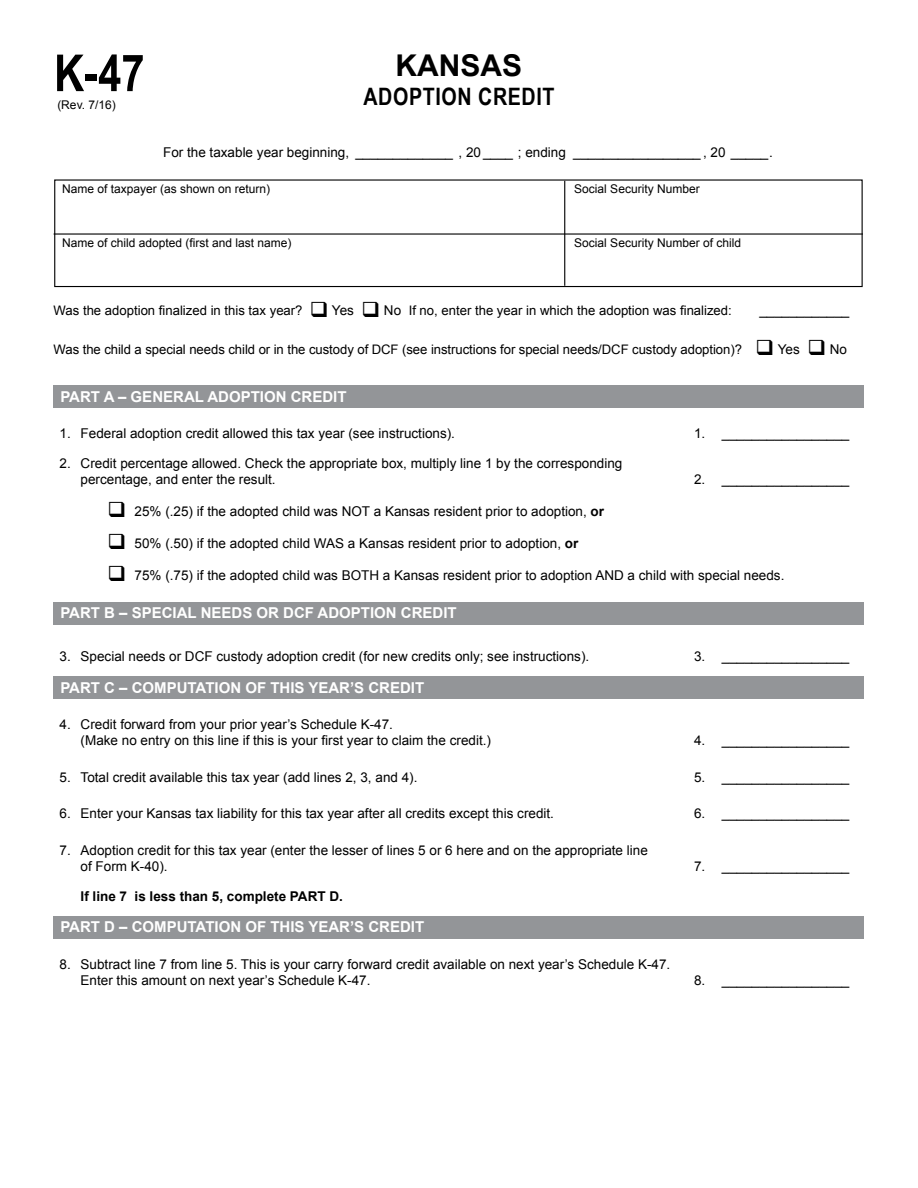
<style>
.page{position:relative;width:918px;height:1188px;background:#fff}
.page>*{position:absolute;margin:0;border:0;box-sizing:border-box;transform-origin:0 0}
.t1{font:700 51px "Arial Narrow";color:#000}
.t2{font:700 30px "Arial";color:#000}
.t3{font:700 24px "Arial Narrow";letter-spacing:.025em;color:#000}
.t4{font:700 15px "Arial";color:#fff}
.t5{font:13.5px/16.2px "Arial";color:#000}
.t6{font:700 13.5px "Arial";color:#000}
.t7{font:13.2px "Arial";letter-spacing:-.005em;color:#000}
.t8{font:12px "Arial";color:#000}
.s1{font-size:13.5px}
.s2{font-weight:700}
</style>
<div class="page">
<div style="left:54px;top:179px;width:809px;height:108px;border:1px solid #000"></div>
<hr style="left:54px;top:233px;width:809px;height:2px;background:#000">
<hr style="left:564px;top:181px;width:1px;height:105px;background:#000">
<div style="left:54px;top:385px;width:810px;height:23px;background:#939598"></div>
<div style="left:54px;top:602px;width:810px;height:23px;background:#939598"></div>
<div style="left:54px;top:677px;width:810px;height:22px;background:#939598"></div>
<div style="left:54px;top:916px;width:810px;height:23px;background:#939598"></div>
<h2 class="t1" style="left:54px;top:35px;width:92px">K-47</h2>
<h2 class="t8" style="left:57px;top:97px;width:60px">(Rev. 7/16)</h2>
<h1 class="t2" style="left:396px;top:46px;width:128px">KANSAS</h1>
<h1 class="t3" style="left:364px;top:78px;width:192px">ADOPTION CREDIT</h1>
<p class="t5" style="left:163px;top:144px;width:611px">For the taxable year beginning, _____________ , 20 ____ ; ending _________________ , 20 _____.</p>
<p class="t8" style="left:62px;top:181px;width:210px">Name of taxpayer (as shown on return)</p>
<p class="t8" style="left:574px;top:181px;width:127px">Social Security Number</p>
<p class="t8" style="left:62px;top:235px;width:231px">Name of child adopted (first and last name)</p>
<p class="t8" style="left:574px;top:235px;width:168px">Social Security Number of child</p>
<p class="t7" style="left:54px;top:302px;width:680px">Was the adoption finalized in this tax year? ❑ <span class="s1">Yes</span> ❑ <span class="s1">No</span> If no, enter the year in which the adoption was finalized:</p>
<p class="t5" style="left:759px;top:303px;width:92px">____________</p>
<p class="t7" style="left:54px;top:341px;width:795px">Was the child a special needs child or in the custody of DCF (see instructions for special needs/DCF custody adoption)? ❑ <span class="s1">Yes</span> ❑ <span class="s1">No</span></p>
<h3 class="t4" style="left:60px;top:387px;width:288px">PART A – GENERAL ADOPTION CREDIT</h3>
<p class="t5" style="left:60px;top:425px;width:397px">1. Federal adoption credit allowed this tax year (see instructions).</p>
<p class="t5" style="left:694px;top:425px;width:157px">1. _________________</p>
<p class="t5" style="left:81px;top:455px;width:543px;text-indent:-21px">2. Credit percentage allowed. Check the appropriate box, multiply line 1 by the corresponding percentage, and enter the result.</p>
<p class="t5" style="left:694px;top:471px;width:157px">2. _________________</p>
<p class="t5" style="left:108px;top:503px;width:498px">❑ 25% (.25) if the adopted child was NOT a Kansas resident prior to adoption, <span class="s2">or</span></p>
<p class="t5" style="left:108px;top:535px;width:472px">❑ 50% (.50) if the adopted child WAS a Kansas resident prior to adoption, <span class="s2">or</span></p>
<p class="t5" style="left:108px;top:567px;width:678px">❑ 75% (.75) if the adopted child was BOTH a Kansas resident prior to adoption AND a child with special needs.</p>
<h3 class="t4" style="left:60px;top:603px;width:398px">PART B – SPECIAL NEEDS OR DCF ADOPTION CREDIT</h3>
<p class="t5" style="left:60px;top:649px;width:531px">3. Special needs or DCF custody adoption credit (for new credits only; see instructions).</p>
<p class="t5" style="left:694px;top:649px;width:13px">3.</p>
<h3 class="t4" style="left:60px;top:678px;width:365px">PART C – COMPUTATION OF THIS YEAR’S CREDIT</h3>
<p class="t5" style="left:722px;top:649px;width:129px">_________________</p>
<p class="t5" style="left:81px;top:717px;width:412px;text-indent:-21px">4. Credit forward from your prior year’s Schedule K-47.<br>(Make no entry on this line if this is your first year to claim the credit.)</p>
<p class="t5" style="left:694px;top:733px;width:157px">4. _________________</p>
<p class="t5" style="left:60px;top:769px;width:359px">5. Total credit available this tax year (add lines 2, 3, and 4).</p>
<p class="t5" style="left:694px;top:769px;width:157px">5. _________________</p>
<p class="t5" style="left:60px;top:806px;width:496px">6. Enter your Kansas tax liability for this tax year after all credits except this credit.</p>
<p class="t5" style="left:694px;top:806px;width:157px">6. _________________</p>
<p class="t5" style="left:81px;top:842px;width:569px;text-indent:-21px">7. Adoption credit for this tax year (enter the lesser of lines 5 or 6 here and on the appropriate line of Form K-40).</p>
<p class="t5" style="left:694px;top:858px;width:157px">7. _________________</p>
<h4 class="t6" style="left:81px;top:887px;width:264px">If line 7 is less than 5, complete PART D.</h4>
<h3 class="t4" style="left:60px;top:917px;width:365px">PART D – COMPUTATION OF THIS YEAR’S CREDIT</h3>
<p class="t5" style="left:81px;top:956px;width:591px;text-indent:-21px">8. Subtract line 7 from line 5. This is your carry forward credit available on next year’s Schedule K-47.<br>Enter this amount on next year’s Schedule K-47.</p>
<p class="t5" style="left:694px;top:972px;width:157px">8. _________________</p>
</div>
